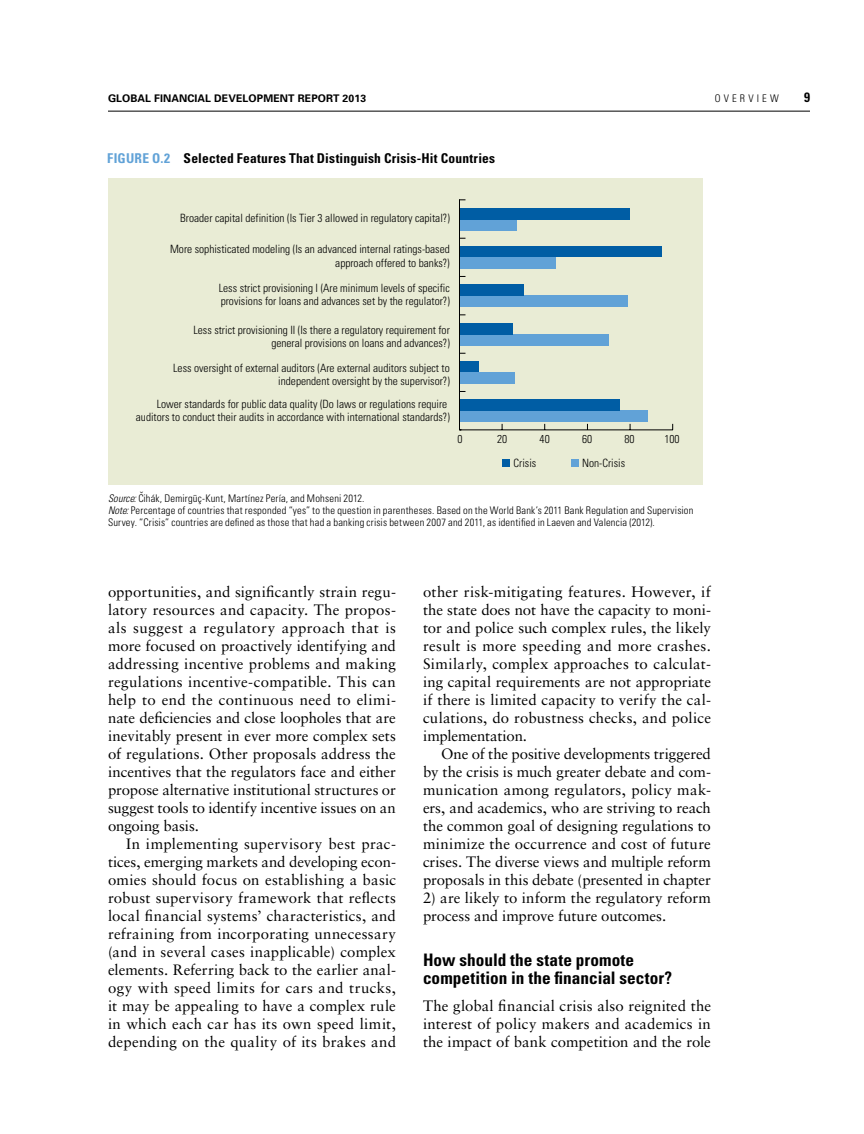
<style>
.page{position:relative;width:864px;height:1134px;background:#fff}
.page>*{position:absolute;margin:0;border:0;box-sizing:border-box;transform-origin:0 0}
.t1{font:700 condensed 17.25px/18px "Univers";letter-spacing:.005em;color:#000}
.t2{font:15px/18px "Sabon";color:#000;text-align:justify}
.t3{font:700 condensed 13.5px "Univers";letter-spacing:.015em;color:#000}
.t4{font:300 condensed 11.4px/13.6px "Univers";color:#000;text-align:right}
.t5{font:300 condensed 10.5px/12px "Univers";letter-spacing:.02em;color:#000}
.t6{font:700 10.5px "Univers";letter-spacing:.01em;color:#000}
.s1{color:#61a2d7}
.s2{font-style:italic}
</style>
<div class="page">
<hr style="left:108px;top:111px;width:702px;height:1px;background:#000">
<div style="left:108px;top:178px;width:594px;height:307px;background:#e9ecd5"></div>
<div style="left:459px;top:411px;width:189px;height:11px;background:#61a2d7"></div>
<div style="left:459px;top:372px;width:56px;height:11px;background:#61a2d7"></div>
<div style="left:459px;top:334px;width:150px;height:11px;background:#61a2d7"></div>
<div style="left:459px;top:296px;width:169px;height:11px;background:#61a2d7"></div>
<div style="left:459px;top:257px;width:97px;height:11px;background:#61a2d7"></div>
<div style="left:459px;top:219px;width:58px;height:11px;background:#61a2d7"></div>
<div style="left:459px;top:400px;width:161px;height:11px;background:#005da4"></div>
<div style="left:459px;top:362px;width:20px;height:10px;background:#005da4"></div>
<div style="left:459px;top:323px;width:54px;height:11px;background:#005da4"></div>
<div style="left:459px;top:285px;width:65px;height:11px;background:#005da4"></div>
<div style="left:459px;top:246px;width:203px;height:11px;background:#005da4"></div>
<div style="left:459px;top:208px;width:171px;height:11px;background:#005da4"></div>
<hr style="left:459px;top:199px;width:1px;height:231px;background:#000">
<hr style="left:459px;top:429px;width:214px;height:1px;background:#000">
<div style="left:571px;top:459px;width:7px;height:7px;background:#61a2d7"></div>
<div style="left:503px;top:459px;width:7px;height:7px;background:#005da4"></div>
<p class="t6" style="left:108px;top:91px;width:260px">GLOBAL FINANCIAL DEVELOPMENT REPORT 2013</p>
<p class="t5" style="left:715px;top:92px;width:66px">Over view</p>
<p class="t3" style="left:804px;top:89px;width:7px">9</p>
<p class="t3" style="left:107px;top:150px;width:389px"><span class="s1">Figure O.2</span> Selected Features That Distinguish Crisis-Hit Countries</p>
<p class="t4" style="left:180px;top:211px;width:271px">Broader capital definition (Is Tier 3 allowed in regulatory capital?)</p>
<p class="t4" style="left:170px;top:242px;width:281px">More sophisticated modeling (Is an advanced internal ratings-based approach offered to banks?)</p>
<p class="t4" style="left:219px;top:281px;width:233px;text-align:left">Less strict provisioning I (Are minimum levels of specific provisions for loans and advances set by the regulator?)</p>
<p class="t4" style="left:193px;top:323px;width:258px">Less strict provisioning II (Is there a regulatory requirement for general provisions on loans and advances?)</p>
<p class="t4" style="left:173px;top:361px;width:278px">Less oversight of external auditors (Are external auditors subject to independent oversight by the supervisor?)</p>
<p class="t4" style="left:136px;top:397px;width:315px">Lower standards for public data quality (Do laws or regulations require auditors to conduct their audits in accordance with international standards?)</p>
<p class="t4" style="left:457px;top:432px;width:7px">0</p>
<p class="t4" style="left:540px;top:432px;width:12px">40</p>
<p class="t4" style="left:497px;top:432px;width:12px">20</p>
<p class="t4" style="left:582px;top:432px;width:12px">60</p>
<p class="t4" style="left:624px;top:432px;width:12px">80</p>
<p class="t4" style="left:664px;top:432px;width:17px">100</p>
<p class="t4" style="left:514px;top:456px;width:24px">Crisis</p>
<p class="t4" style="left:582px;top:456px;width:45px">Non-Crisis</p>
<p class="t5" style="left:108px;top:492px;width:587px"><span class="s2">Source:</span> Cˇihák, Demirgüç-Kunt, Martínez Pería, and Mohseni 2012.<br><span class="s2">Note:</span> Percentage of countries that responded “yes” to the question in parentheses. Based on the World Bank’s 2011 Bank Regulation and Supervision<br>Survey. “Crisis” countries are defined as those that had a banking crisis between 2007 and 2011, as identified in Laeven and Valencia (2012).</p>
<p class="t2" style="left:108px;top:583px;width:290px">opportunities, and significantly strain regu&shy;latory resources and capacity. The propos&shy;als suggest a regulatory approach that is more focused on proactively identifying and addressing incentive problems and making regulations incentive-compatible. This can help to end the continuous need to elimi&shy;nate deficiencies and close loopholes that are inevitably present in ever more complex sets of regulations. Other proposals address the incentives that the regulators face and either propose alternative institutional structures or suggest tools to identify incentive issues on an ongoing basis.</p>
<p class="t2" style="left:108px;top:835px;width:290px;text-indent:18px">In implementing supervisory best prac&shy;tices, emerging markets and developing econ&shy;omies should focus on establishing a basic robust supervisory framework that reflects local financial systems’ characteristics, and refraining from incorporating unnecessary (and in several cases inapplicable) complex elements. Referring back to the earlier anal&shy;ogy with speed limits for cars and trucks, it may be appealing to have a complex rule in which each car has its own speed limit, depending on the quality of its brakes and</p>
<p class="t2" style="left:423px;top:583px;width:290px">other risk-mitigating features. However, if the state does not have the capacity to moni&shy;tor and police such complex rules, the likely result is more speeding and more crashes.<br>Similarly, complex approaches to calculat&shy;ing capital requirements are not appropriate if there is limited capacity to verify the cal&shy;culations, do robustness checks, and police implementation.</p>
<p class="t2" style="left:423px;top:745px;width:289px;text-indent:18px">One of the positive developments triggered by the crisis is much greater debate and com&shy;munication among regulators, policy mak&shy;ers, and academics, who are striving to reach the common goal of designing regulations to minimize the occurrence and cost of future crises. The diverse views and multiple reform proposals in this debate (presented in chapter</p>
<p class="t2" style="left:423px;top:889px;width:289px">2) are likely to inform the regulatory reform process and improve future outcomes.</p>
<p class="t1" style="left:423px;top:950px;width:251px">How should the state promote competition in the financial sector?</p>
<p class="t2" style="left:423px;top:997px;width:290px">The global financial crisis also reignited the interest of policy makers and academics in the impact of bank competition and the role</p>
</div>
